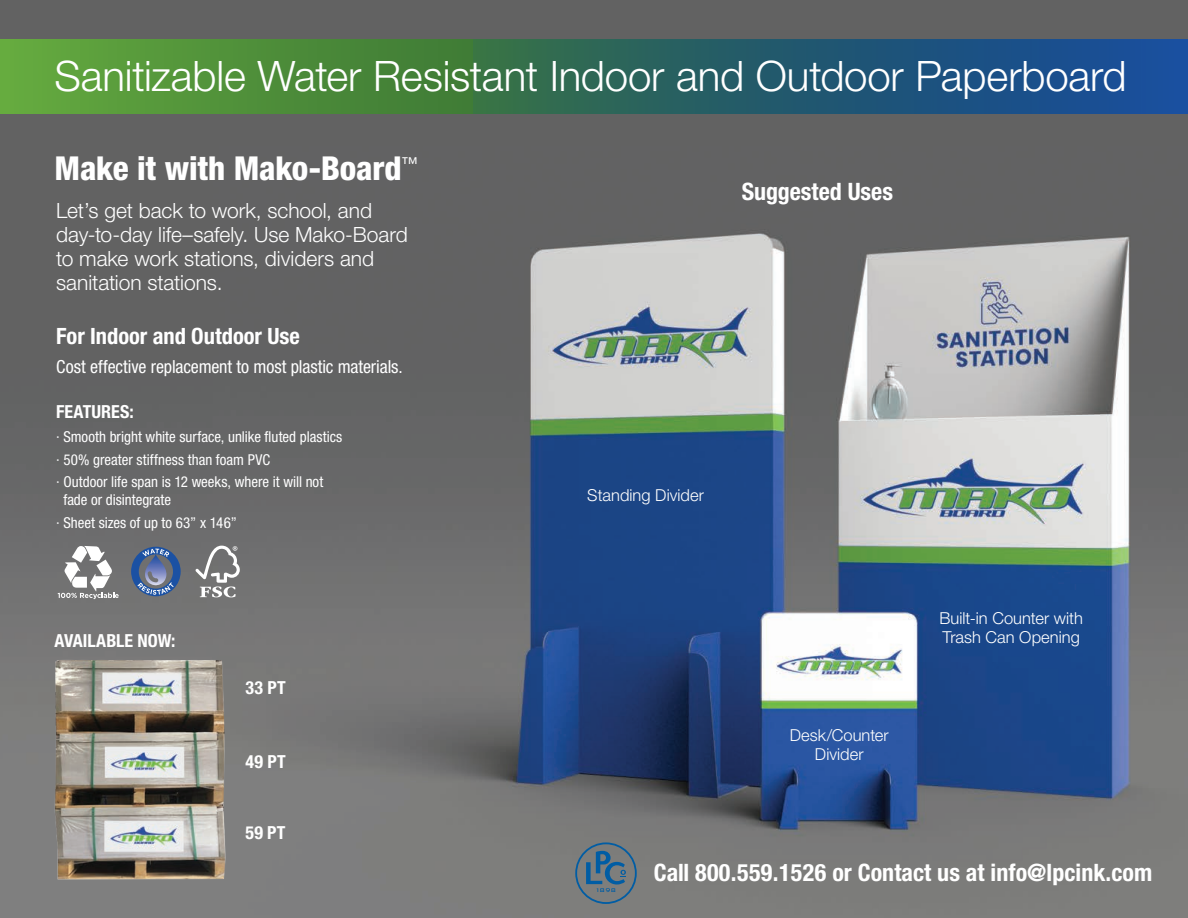
<style>
.page{position:relative;width:1188px;height:918px;background:#fff}
.page>*{position:absolute;margin:0;border:0;box-sizing:border-box;transform-origin:0 0}
.t1{font:300 42px "Helvetica Neue LT Std";letter-spacing:-.005em;color:#fff}
.t2{font:800 condensed 33px "Helvetica Neue LT Std";letter-spacing:-.005em;color:#fff}
.t3{font:700 condensed 24px "Helvetica Neue LT Std";letter-spacing:.005em;color:#fff}
.t4{font:700 condensed 22.5px "Helvetica Neue LT Std";color:#fff}
.t5{font:300 21px/24px "Helvetica Neue LT Std";letter-spacing:-.005em;color:#fff}
.t6{font:condensed 18px "Helvetica Neue LT Std";letter-spacing:-.005em;color:#fff}
.t7{font:700 condensed 18px "Helvetica Neue LT Std";letter-spacing:.005em;color:#fff}
.t8{font:300 16.5px/19.5px "Helvetica Neue LT Std";letter-spacing:.005em;color:#fff;text-align:center}
.t9{font:condensed 15px/22.5px "Helvetica Neue LT Std";color:#fff}
</style>
<div class="page">
<img style="left:0;top:0;width:1188px;height:918px">
<svg style="left:0;top:39px;width:474px;height:75px;background:#51913a"></svg>
<div style="left:474px;top:39px;width:714px;height:75px;background:linear-gradient(to right,#326c46,#14489f)"></div>
<svg style="left:58px;top:546px;width:61px;height:53px"></svg>
<svg style="left:195px;top:546px;width:45px;height:51px"></svg>
<svg style="left:131px;top:547px;width:50px;height:49px;background:#5c7197"></svg>
<img style="left:36px;top:644px;width:210px;height:254px">
<svg style="left:575px;top:842px;width:62px;height:62px;background:#607584"></svg>
<h1 class="t1" style="left:55px;top:51px;width:1074px">Sanitizable Water Resistant Indoor and Outdoor Paperboard</h1>
<h2 class="t2" style="left:55px;top:148px;width:365px">Make it with Mako-Board<sup>™</sup></h2>
<h3 class="t5" style="left:56px;top:198px;width:353px">Let’s get back to work, school, and day-to-day life–safely. Use Mako-Board to make work stations, dividers and sanitation stations.</h3>
<h3 class="t4" style="left:56px;top:323px;width:245px">For Indoor and Outdoor Use</h3>
<p class="t6" style="left:56px;top:356px;width:348px">Cost effective replacement to most plastic materials.</p>
<p class="t7" style="left:56px;top:401px;width:79px">FEATURES:</p>
<p class="t9" style="left:56px;top:425px;width:288px">· Smooth bright white surface, unlike fluted plastics · 50% greater stiffness than foam PVC<br>· Outdoor life span is 12 weeks, where it will not</p>
<p class="t9" style="left:56px;top:488px;width:182px;text-indent:7px">fade or disintegrate<br>· Sheet sizes of up to 63” x 146”</p>
<p class="t7" style="left:55px;top:630px;width:122px">AVAILABLE NOW:</p>
<p class="t7" style="left:246px;top:677px;width:42px">33 PT</p>
<p class="t7" style="left:246px;top:751px;width:42px">49 PT</p>
<p class="t7" style="left:246px;top:821px;width:41px">59 PT</p>
<h3 class="t3" style="left:742px;top:177px;width:153px">Suggested Uses</h3>
<p class="t8" style="left:587px;top:485px;width:118px">Standing Divider</p>
<p class="t8" style="left:790px;top:725px;width:101px">Desk/Counter<br>Divider</p>
<p class="t8" style="left:940px;top:608px;width:145px;text-align:left">Built-in Counter with<br>Trash Can Opening</p>
<h3 class="t3" style="left:654px;top:858px;width:500px">Call 800.559.1526 or Contact us at info@lpcink.com</h3>
</div>
